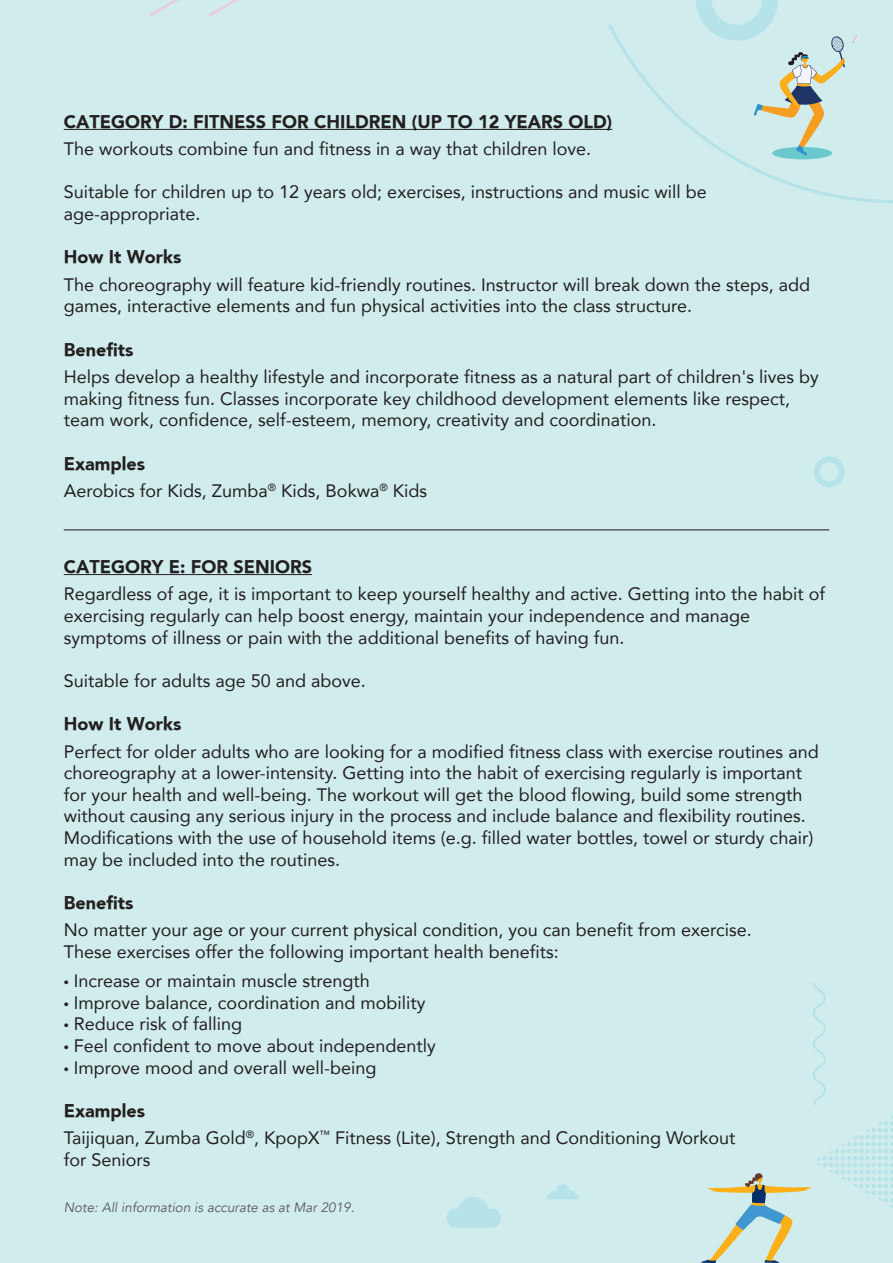
<style>
.page{position:relative;width:893px;height:1263px;background:#d1ecec}
.page>*{position:absolute;margin:0;border:0;box-sizing:border-box;transform-origin:0 0}
.t1{font:18px/21.6px "Avenir";color:#231f20}
.t2{font:900 18px "Avenir";color:#231f20}
.t3{font:italic 13.5px "Avenir";color:#58595b}
.s1{font-weight:900}
.s2{font-family:"Myriad Pro"}
</style>
<div class="page">
<svg style="left:547px;top:1184px;width:32px;height:15px"></svg>
<svg style="left:446px;top:1197px;width:55px;height:30px"></svg>
<svg style="left:149px;top:0;width:89px;height:17px"></svg>
<svg style="left:814px;top:456px;width:31px;height:31px"></svg>
<svg style="left:813px;top:982px;width:13px;height:123px"></svg>
<svg style="left:608px;top:25px;width:285px;height:178px"></svg>
<div style="left:772px;top:147px;width:60px;height:12px;background:#6ac9cd;border-radius:50%"></div>
<svg style="left:852px;top:35px;width:8px;height:9px"></svg>
<svg style="left:696px;top:0;width:149px;height:156px"></svg>
<svg style="left:700px;top:1115px;width:193px;height:148px"></svg>
<hr style="left:64px;top:129px;width:548px;height:1px;background:#231f20">
<hr style="left:64px;top:529px;width:765px;height:1px;background:#231f20">
<hr style="left:64px;top:574px;width:248px;height:1px;background:#231f20">
<p class="t2" style="left:64px;top:110px;width:550px">CATEGORY D: FITNESS FOR CHILDREN (UP TO 12 YEARS OLD)</p>
<p class="t1" style="left:64px;top:138px;width:529px">The workouts combine fun and fitness in a way that children love.</p>
<p class="t1" style="left:64px;top:181px;width:644px">Suitable for children up to 12 years old; exercises, instructions and music will be age-appropriate.</p>
<p class="t2" style="left:64px;top:246px;width:119px">How It Works</p>
<p class="t1" style="left:64px;top:273px;width:748px">The choreography will feature kid-friendly routines. Instructor will break down the steps, add games, interactive elements and fun physical activities into the class structure.</p>
<p class="t2" style="left:64px;top:338px;width:71px">Benefits</p>
<p class="t1" style="left:64px;top:366px;width:757px">Helps develop a healthy lifestyle and incorporate fitness as a natural part of children's lives by making fitness fun. Classes incorporate key childhood development elements like respect, team work, confidence, self-esteem, memory, creativity and coordination.</p>
<p class="t1" style="left:64px;top:449px;width:365px;line-height:27.6px"><span class="s1">Examples<br></span>Aerobics for Kids, Zumba<sup>®</sup> Kids, Bokwa<sup>®</sup> Kids</p>
<p class="t2" style="left:64px;top:556px;width:250px">CATEGORY E: FOR SENIORS</p>
<p class="t1" style="left:64px;top:583px;width:763px">Regardless of age, it is important to keep yourself healthy and active. Getting into the habit of exercising regularly can help boost energy, maintain your independence and manage symptoms of illness or pain with the additional benefits of having fun.</p>
<p class="t1" style="left:64px;top:669px;width:304px">Suitable for adults age 50 and above.</p>
<p class="t2" style="left:64px;top:713px;width:119px">How It Works</p>
<p class="t1" style="left:64px;top:740px;width:756px">Perfect for older adults who are looking for a modified fitness class with exercise routines and choreography at a lower-intensity. Getting into the habit of exercising regularly is important for your health and well-being. The workout will get the blood flowing, build some strength without causing any serious injury in the process and include balance and flexibility routines.<br>Modifications with the use of household items (e.g. filled water bottles, towel or sturdy chair) may be included into the routines.</p>
<p class="t2" style="left:64px;top:892px;width:71px">Benefits</p>
<p class="t1" style="left:64px;top:919px;width:689px">No matter your age or your current physical condition, you can benefit from exercise.<br>These exercises offer the following important health benefits:</p>
<p class="t1" style="left:64px;top:969px;width:307px"><span class="s2">•</span> Increase or maintain muscle strength</p>
<p class="t1" style="left:64px;top:991px;width:363px"><span class="s2">•</span> Improve balance, coordination and mobility</p>
<p class="t1" style="left:64px;top:1013px;width:180px"><span class="s2">•</span> Reduce risk of falling</p>
<p class="t1" style="left:64px;top:1034px;width:373px"><span class="s2">•</span> Feel confident to move about independently</p>
<p class="t1" style="left:64px;top:1056px;width:314px"><span class="s2">•</span> Improve mood and overall well-being</p>
<p class="t1" style="left:64px;top:1096px;width:673px;line-height:27.6px"><span class="s1">Examples<br></span>Taijiquan, Zumba Gold<sup>®</sup>, KpopX<sup>™</sup> Fitness (Lite), Strength and Conditioning Workout</p>
<p class="t1" style="left:64px;top:1148px;width:88px">for Seniors</p>
<p class="t3" style="left:64px;top:1199px;width:292px">Note: All information is accurate as at Mar 2019.</p>
</div>
